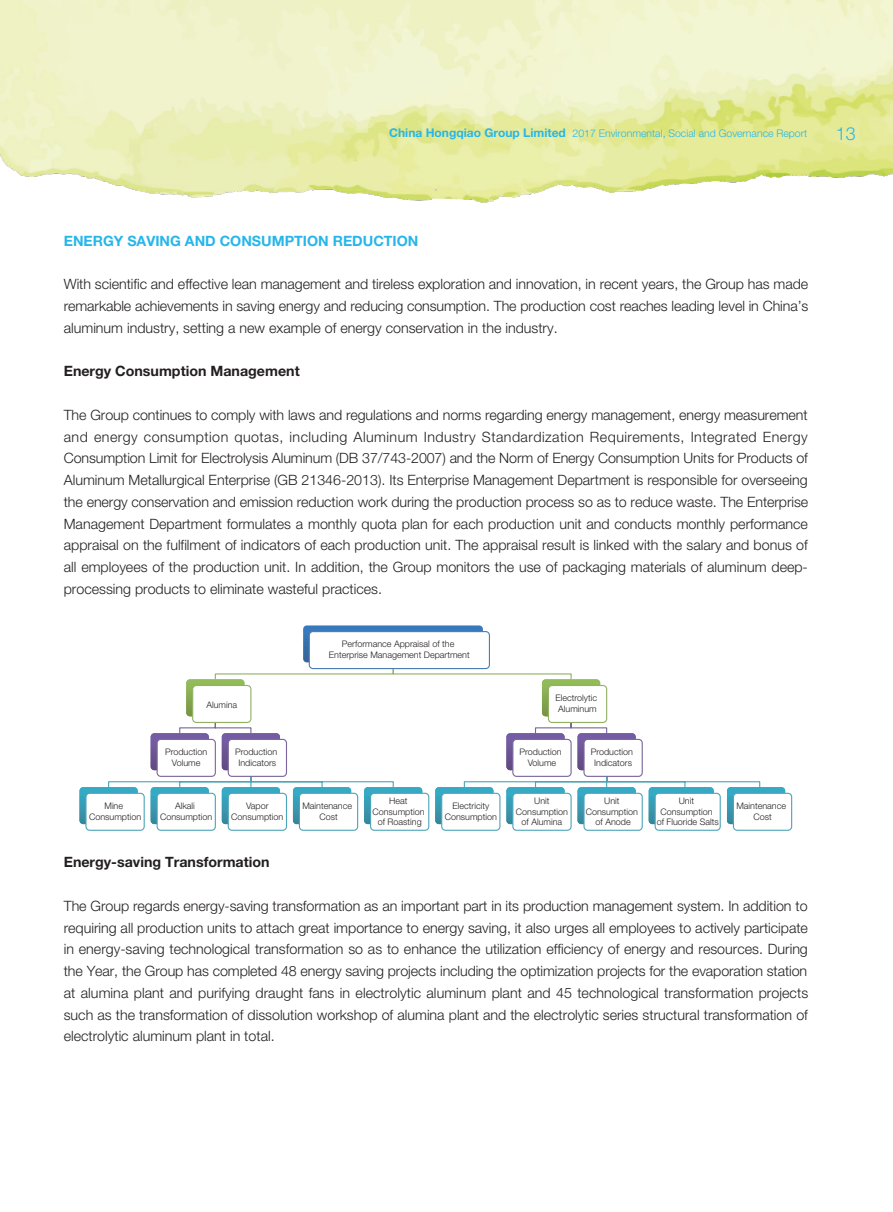
<style>
.page{position:relative;width:893px;height:1212px;background:#fff}
.page>*{position:absolute;margin:0;border:0;box-sizing:border-box;transform-origin:0 0}
.t1{font:300 18px "Helvetica Neue LT Std";color:#26b6ea}
.t2{font:300 14.25px/21.8px "Helvetica Neue LT Std";color:#231f20;text-align:justify}
.t3{font:700 14.25px "Helvetica Neue LT Std";color:#231f20}
.t4{font:700 14.25px "Helvetica Neue LT Std";color:#26b6ea}
.t5{font:300 10.5px "Helvetica Neue LT Std";color:#26b6ea}
.t6{font:300 9px/10.8px "Helvetica Neue LT Std";color:#231f20;text-align:center}
.s1{font-weight:700;font-size:12px}
</style>
<div class="page">
<img style="left:0;top:0;width:893px;height:203px">
<div style="left:85px;top:793px;width:60px;height:38px;border:1px solid #4da5b9;border-radius:4px"></div>
<div style="left:157px;top:793px;width:59px;height:38px;border:1px solid #4da5b9;border-radius:4px"></div>
<div style="left:228px;top:793px;width:59px;height:38px;border:1px solid #4da5b9;border-radius:4px"></div>
<div style="left:299px;top:793px;width:59px;height:38px;border:1px solid #4da5b9;border-radius:4px"></div>
<div style="left:370px;top:793px;width:59px;height:38px;border:1px solid #4da5b9;border-radius:4px"></div>
<div style="left:441px;top:793px;width:59px;height:38px;border:1px solid #4da5b9;border-radius:4px"></div>
<div style="left:512px;top:793px;width:60px;height:38px;border:1px solid #4da5b9;border-radius:4px"></div>
<div style="left:583px;top:793px;width:60px;height:38px;border:1px solid #4da5b9;border-radius:4px"></div>
<div style="left:733px;top:793px;width:59px;height:38px;border:1px solid #4da5b9;border-radius:4px"></div>
<div style="left:655px;top:793px;width:66px;height:38px;border:1px solid #4da5b9;border-radius:4px"></div>
<svg style="left:80px;top:625px;width:705px;height:199px"></svg>
<div style="left:309px;top:632px;width:180px;height:36px;background:#fff;border-radius:4px"></div>
<div style="left:309px;top:631px;width:181px;height:38px;border:1px solid #4e7db1;border-radius:4px"></div>
<p class="t5" style="left:389px;top:127px;width:419px"><span class="s1">China Hongqiao Group Limited</span> 2017 Environmental, Social and Governance Report</p>
<p class="t1" style="left:836px;top:122px;width:22px">13</p>
<p class="t4" style="left:64px;top:232px;width:356px">ENERGY SAVING AND CONSUMPTION REDUCTION</p>
<p class="t2" style="left:64px;top:273px;width:746px">With scientific and effective lean management and tireless exploration and innovation, in recent years, the Group has made remarkable achievements in saving energy and reducing consumption. The production cost reaches leading level in China’s aluminum industry, setting a new example of energy conservation in the industry.</p>
<p class="t3" style="left:64px;top:362px;width:237px">Energy Consumption Management</p>
<p class="t2" style="left:64px;top:403px;width:746px">The Group continues to comply with laws and regulations and norms regarding energy management, energy measurement and energy consumption quotas, including Aluminum Industry Standardization Requirements, Integrated Energy Consumption Limit for Electrolysis Aluminum (DB 37/743-2007) and the Norm of Energy Consumption Units for Products of Aluminum Metallurgical Enterprise (GB 21346-2013). Its Enterprise Management Department is responsible for overseeing the energy conservation and emission reduction work during the production process so as to reduce waste. The Enterprise Management Department formulates a monthly quota plan for each production unit and conducts monthly performance appraisal on the fulfilment of indicators of each production unit. The appraisal result is linked with the salary and bonus of all employees of the production unit. In addition, the Group monitors the use of packaging materials of aluminum deep&shy;processing products to eliminate wasteful practices.</p>
<p class="t6" style="left:329px;top:639px;width:142px">Performance Appraisal of the<br>Enterprise Management Department</p>
<p class="t6" style="left:206px;top:699px;width:32px">Alumina</p>
<p class="t6" style="left:555px;top:692px;width:43px">Electrolytic<br>Aluminum</p>
<p class="t6" style="left:520px;top:746px;width:44px">Production<br>Volume</p>
<p class="t6" style="left:591px;top:746px;width:44px">Production<br>Indicators</p>
<p class="t6" style="left:165px;top:746px;width:44px">Production<br>Volume</p>
<p class="t6" style="left:235px;top:746px;width:44px">Production<br>Indicators</p>
<p class="t6" style="left:89px;top:800px;width:54px">Mine<br>Consumption</p>
<p class="t6" style="left:160px;top:800px;width:54px">Alkali<br>Consumption</p>
<p class="t6" style="left:231px;top:800px;width:54px">Vapor<br>Consumption</p>
<p class="t6" style="left:302px;top:800px;width:51px">Maintenance<br>Cost</p>
<p class="t6" style="left:372px;top:795px;width:54px">Heat<br>Consumption of Roasting</p>
<p class="t6" style="left:445px;top:800px;width:54px">Electricity<br>Consumption</p>
<p class="t6" style="left:516px;top:795px;width:54px">Unit<br>Consumption of Alumina</p>
<p class="t6" style="left:586px;top:795px;width:54px">Unit<br>Consumption of Anode</p>
<p class="t6" style="left:657px;top:795px;width:64px">Unit<br>Consumption<br>of Fluoride Salts</p>
<p class="t6" style="left:736px;top:800px;width:51px">Maintenance<br>Cost</p>
<p class="t3" style="left:64px;top:853px;width:207px">Energy-saving Transformation</p>
<p class="t2" style="left:64px;top:894px;width:746px">The Group regards energy-saving transformation as an important part in its production management system. In addition to requiring all production units to attach great importance to energy saving, it also urges all employees to actively participate in energy-saving technological transformation so as to enhance the utilization efficiency of energy and resources. During the Year, the Group has completed 48 energy saving projects including the optimization projects for the evaporation station at alumina plant and purifying draught fans in electrolytic aluminum plant and 45 technological transformation projects such as the transformation of dissolution workshop of alumina plant and the electrolytic series structural transformation of electrolytic aluminum plant in total.</p>
</div>
